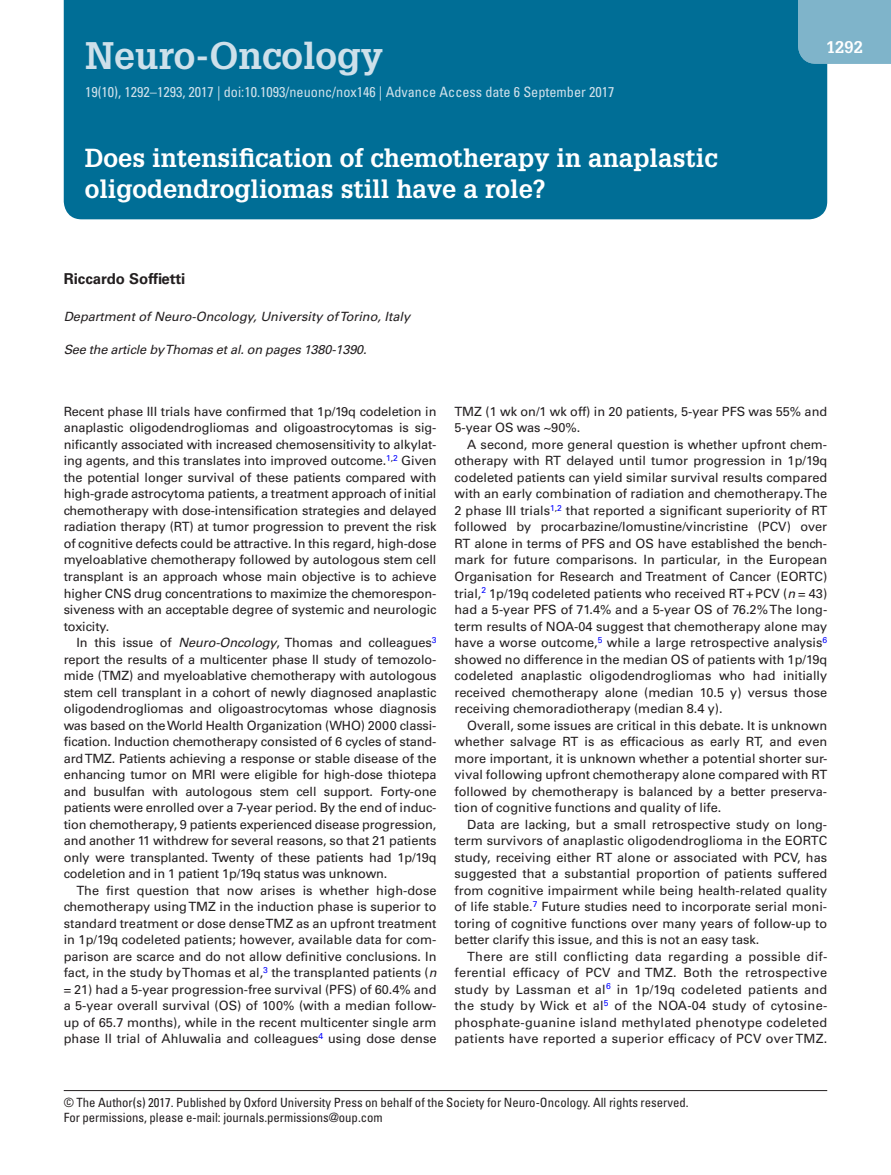
<style>
.page{position:relative;width:891px;height:1175px;background:#fff}
.page>*{position:absolute;margin:0;border:0;box-sizing:border-box;transform-origin:0 0}
.t1{font:700 37.5px "Glypha LT Std";color:#cee0ea}
.t2{font:700 25.5px/31.5px "Glypha LT Std";color:#fff}
.t3{font:700 16.5px "Glypha LT Std";color:#fff}
.t4{font:700 15px "Univers LT Std";color:#231f20}
.t5{font:condensed 14.25px "Univers LT Std";color:#cee0ea}
.t6{font:12.75px/16.5px "Univers LT Std";color:#231f20;text-align:justify}
.t7{font:condensed 12.75px/15px "Univers LT Std";color:#231f20}
.t8{font:italic 12.75px "Univers LT Std";color:#231f20}
.s1{font-style:italic}
</style>
<div class="page">
<hr style="left:64px;top:1090px;width:763px;height:1px;background:#231f20">
<div style="left:64px;top:0;width:763px;height:219px;background:#006e96"></div>
<div style="left:798px;top:0;width:93px;height:64px;background:#7fb4ca"></div>
<h1 class="t1" style="left:85px;top:32px;width:299px">Neuro-Oncology</h1>
<p class="t5" style="left:85px;top:83px;width:531px">19(10), 1292–1293, 2017 | doi:10.1093/neuonc/nox146 | Advance Access date 6 September 2017</p>
<h2 class="t2" style="left:85px;top:141px;width:634px">Does intensification of chemotherapy in anaplastic oligodendrogliomas still have a role?</h2>
<p class="t4" style="left:64px;top:270px;width:123px">Riccardo Soffietti</p>
<p class="t8" style="left:64px;top:309px;width:348px">Department of Neuro-Oncology, University of Torino, Italy</p>
<p class="t8" style="left:64px;top:342px;width:305px">See the article by Thomas et al. on pages 1380-1390.</p>
<p class="t3" style="left:826px;top:37px;width:38px">1292</p>
<p class="t6" style="left:64px;top:403px;width:374px">Recent phase III trials have confirmed that 1p/19q codeletion in anaplastic oligodendrogliomas and oligoastrocytomas is sig&shy;nificantly associated with increased chemosensitivity to alkylat&shy;ing agents, and this translates into improved outcome.<sup>1</sup><sup>,</sup><sup>2</sup> Given the potential longer survival of these patients compared with high-grade astrocytoma patients, a treatment approach of initial chemotherapy with dose-intensification strategies and delayed radiation therapy (RT) at tumor progression to prevent the risk of cognitive defects could be attractive. In this regard, high-dose myeloablative chemotherapy followed by autologous stem cell transplant is an approach whose main objective is to achieve higher CNS drug concentrations to maximize the chemorespon&shy;siveness with an acceptable degree of systemic and neurologic toxicity.</p>
<p class="t6" style="left:64px;top:634px;width:374px;text-indent:13px">In this issue of <span class="s1">Neuro-Oncology</span>, Thomas and colleagues<sup>3 </sup>report the results of a multicenter phase II study of temozolo&shy;mide (TMZ) and myeloablative chemotherapy with autologous stem cell transplant in a cohort of newly diagnosed anaplastic oligodendrogliomas and oligoastrocytomas whose diagnosis was based on the World Health Organization (WHO) 2000 classi&shy;fication. Induction chemotherapy consisted of 6 cycles of stand&shy;ard TMZ. Patients achieving a response or stable disease of the enhancing tumor on MRI were eligible for high-dose thiotepa and busulfan with autologous stem cell support. Forty-one patients were enrolled over a 7-year period. By the end of induc&shy;tion chemotherapy, 9 patients experienced disease progression, and another 11 withdrew for several reasons, so that 21 patients only were transplanted. Twenty of these patients had 1p/19q codeletion and in 1 patient 1p/19q status was unknown.</p>
<p class="t6" style="left:64px;top:882px;width:374px;text-indent:13px">The first question that now arises is whether high-dose chemotherapy using TMZ in the induction phase is superior to standard treatment or dose dense TMZ as an upfront treatment in 1p/19q codeleted patients; however, available data for com&shy;parison are scarce and do not allow definitive conclusions. In fact, in the study by Thomas et al,<sup>3</sup> the transplanted patients (<span class="s1">n </span>= 21) had a 5-year progression-free survival (PFS) of 60.4% and a 5-year overall survival (OS) of 100% (with a median follow&shy;up of 65.7 months), while in the recent multicenter single arm phase II trial of Ahluwalia and colleagues<sup>4</sup> using dose dense</p>
<p class="t6" style="left:455px;top:403px;width:374px">TMZ (1 wk on/1 wk off) in 20 patients, 5-year PFS was 55% and<br>5-year OS was ~90%.</p>
<p class="t6" style="left:455px;top:436px;width:374px;text-indent:13px">A second, more general question is whether upfront chem&shy;otherapy with RT delayed until tumor progression in 1p/19q codeleted patients can yield similar survival results compared with an early combination of radiation and chemotherapy. The 2 phase III trials<sup>1</sup><sup>,</sup><sup>2</sup> that reported a significant superiority of RT followed by procarbazine/lomustine/vincristine (PCV) over RT alone in terms of PFS and OS have established the bench&shy;mark for future comparisons. In particular, in the European Organisation for Research and Treatment of Cancer (EORTC) trial,<sup>2</sup> 1p/19q codeleted patients who received RT+PCV (<span class="s1">n</span> = 43) had a 5-year PFS of 71.4% and a 5-year OS of 76.2% The long&shy;term results of NOA-04 suggest that chemotherapy alone may have a worse outcome,<sup>5</sup> while a large retrospective analysis<sup>6 </sup>showed no difference in the median OS of patients with 1p/19q codeleted anaplastic oligodendrogliomas who had initially received chemotherapy alone (median 10.5 y) versus those receiving chemoradiotherapy (median 8.4 y).</p>
<p class="t6" style="left:455px;top:717px;width:374px;text-indent:13px">Overall, some issues are critical in this debate. It is unknown whether salvage RT is as efficacious as early RT, and even more important, it is unknown whether a potential shorter sur&shy;vival following upfront chemotherapy alone compared with RT followed by chemotherapy is balanced by a better preserva&shy;tion of cognitive functions and quality of life.</p>
<p class="t6" style="left:455px;top:816px;width:374px;text-indent:13px">Data are lacking, but a small retrospective study on long&shy;term survivors of anaplastic oligodendroglioma in the EORTC study, receiving either RT alone or associated with PCV, has suggested that a substantial proportion of patients suffered from cognitive impairment while being health-related quality of life stable.<sup>7</sup> Future studies need to incorporate serial moni&shy;toring of cognitive functions over many years of follow-up to better clarify this issue, and this is not an easy task.</p>
<p class="t6" style="left:454px;top:948px;width:374px;text-indent:13px">There are still conflicting data regarding a possible dif&shy;ferential efficacy of PCV and TMZ. Both the retrospective study by Lassman et al<sup>6</sup> in 1p/19q codeleted patients and the study by Wick et al<sup>5</sup> of the NOA-04 study of cytosine&shy;phosphate-guanine island methylated phenotype codeleted patients have reported a superior efficacy of PCV over TMZ.</p>
<p class="t7" style="left:64px;top:1095px;width:626px">© The Author(s) 2017. Published by Oxford University Press on behalf of the Society for Neuro-Oncology. All rights reserved.<br>For permissions, please e-mail: journals.permissions@oup.com</p>
</div>
